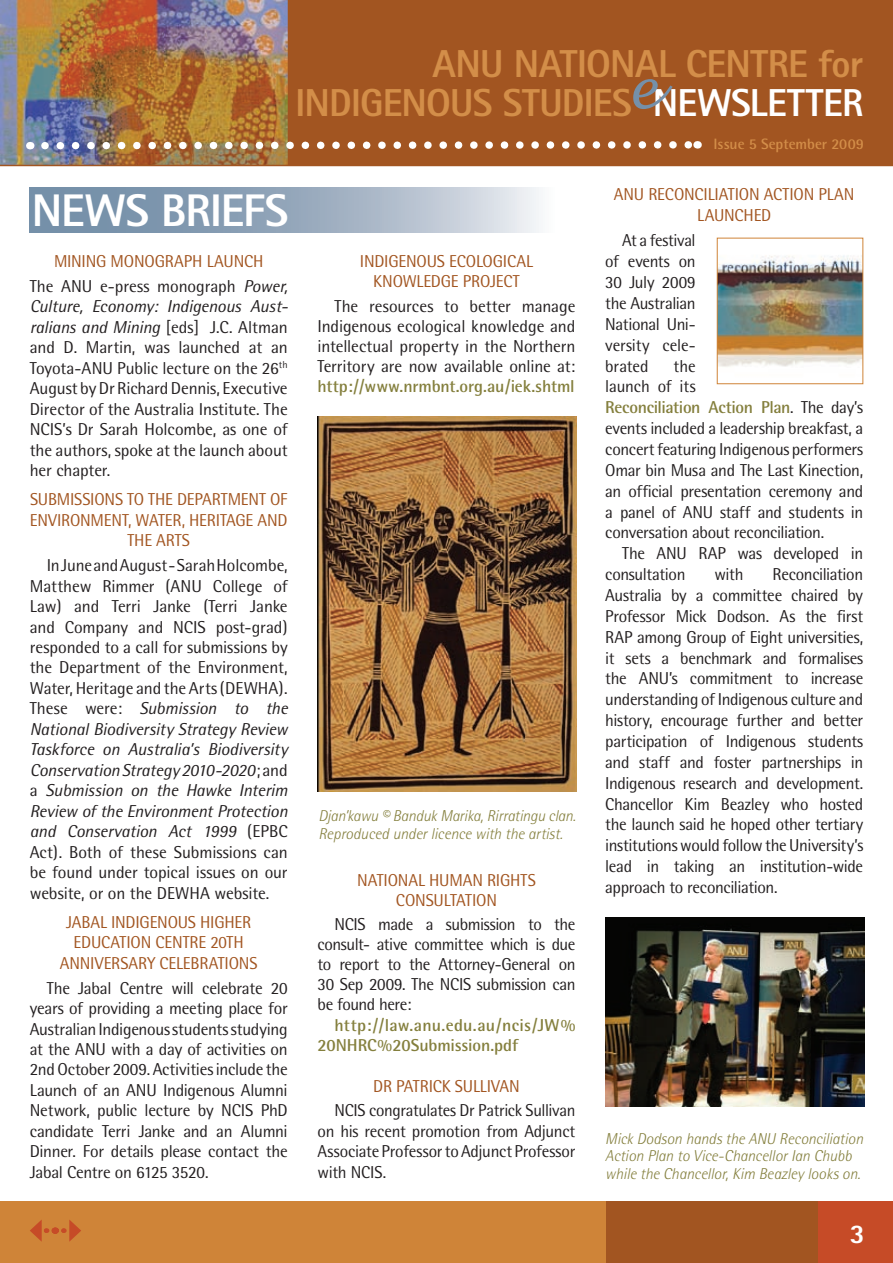
<style>
.page{position:relative;width:893px;height:1263px;background:#fff}
.page>*{position:absolute;margin:0;border:0;box-sizing:border-box;transform-origin:0 0}
.t1{font:800 45.75px "Rotis Sans Serif";letter-spacing:-.01em;color:#fff}
.t2{font:800 39px/39px "Rotis Sans Serif";letter-spacing:-.02em;color:#d38e49}
.t3{font:800 27px "Rotis Sans Serif";color:#fff}
.t4{font:17.25px/20.5px "Rotis Semi Sans";letter-spacing:-.015em;color:#231f20;text-align:justify}
.t5{font:17.25px "Rotis Semi Sans";letter-spacing:-.015em;color:#a25521}
.t6{font:700 17.25px/20.1px "Rotis Semi Sans";letter-spacing:-.005em;color:#847f3d}
.t7{font:italic 300 15.75px/17.2px "Rotis Semi Sans";letter-spacing:-.005em;color:#847f3d}
.t8{font:700 15px "Rotis Semi Sans";color:#d38e49}
.s1{color:#fff}
.s2{color:#a25521}
.s3{font-style:italic}
.s4{font-weight:700;color:#847f3d}
</style>
<div class="page">
<div style="left:566px;top:1198px;width:262px;height:65px;background:#a25521"></div>
<div style="left:0;top:1198px;width:605px;height:65px;background:#cf8438"></div>
<img style="left:0;top:0;width:893px;height:166px">
<div style="left:819px;top:1199px;width:74px;height:64px;background:#c64b27"></div>
<div style="left:0;top:1184px;width:893px;height:17px;background:#fff"></div>
<hr style="left:288px;top:0;width:3px;height:166px;background:#a25521">
<img style="left:37px;top:137px;width:661px;height:16px">
<svg style="left:63px;top:1220px;width:18px;height:22px"></svg>
<svg style="left:30px;top:1220px;width:17px;height:22px"></svg>
<img style="left:317px;top:417px;width:259px;height:375px">
<svg style="left:30px;top:187px;width:509px;height:46px;background:#9daec1"></svg>
<img style="left:719px;top:255px;width:142px;height:112px">
<div style="left:717px;top:238px;width:146px;height:146px;border:1px solid #cf8438"></div>
<img style="left:605px;top:917px;width:259px;height:190px">
<h2 class="t2" style="left:296px;top:44px;width:569px;text-indent:137px">ANU NATIONAL CENTRE FOR<br>IN DIGENOUS STUDIES <sup>e</sup><span class="s1">NEWSLETTER</span></h2>
<p class="t8" style="left:713px;top:135px;width:152px">Issue 5 September 2009</p>
<h1 class="t1" style="left:32px;top:181px;width:258px">NEWS BRIEFS</h1>
<p class="t4" style="left:30px;top:249px;width:259px;line-height:24.8px;text-indent:177px"><span class="s2">Launch<br></span>The ANU e-press monograph <span class="s3">Power,</span></p>
<p class="t4" style="left:30px;top:296px;width:260px"><span class="s3">Culture, Economy: Indigenous Aust&shy;ralians and Mining</span> [eds] J.C. Altman and D. Martin, was launched at an Toyota-ANU Public lecture on the 26<sup>th </sup>August by Dr Richard Dennis, Executive Director of the Australia Institute. The NCIS’s Dr Sarah Holcombe, as one of the authors, spoke at the launch about her chapter.</p>
<p class="t5" style="left:30px;top:489px;width:18px">Submissions</p>
<p class="t5" style="left:127px;top:489px;width:70px">to the Department</p>
<p class="t5" style="left:270px;top:489px;width:10px">of</p>
<p class="t5" style="left:30px;top:510px;width:18px">Environment</p>
<p class="t5" style="left:128px;top:510px;width:30px">, Water</p>
<p class="t5" style="left:182px;top:510px;width:27px">, Heritage</p>
<p class="t5" style="left:257px;top:510px;width:11px">and</p>
<p class="t5" style="left:127px;top:530px;width:47px">the Arts</p>
<p class="t4" style="left:30px;top:555px;width:260px;text-indent:17px">In June and August - Sarah Holcombe, Matthew Rimmer (ANU College of Law) and Terri Janke (Terri Janke and Company and NCIS post-grad) responded to a call for submissions by the Department of the Environment, Water, Heritage and the Arts (DEWHA).<br>These were: <span class="s3">Submission to the National Biodiversity Strategy Review Taskforce on Australia’s Biodiversity Conservation Strategy 2010-2020</span>; and a <span class="s3">Submission on the Hawke Interim Review of the Environment Protection and Conservation Act 1999</span> (EPBC Act). Both of these Submissions can be found under topical issues on our website, or on the DEWHA website.</p>
<p class="t5" style="left:66px;top:912px;width:16px">Jabal</p>
<p class="t5" style="left:111px;top:912px;width:14px">Indigenous</p>
<p class="t5" style="left:200px;top:912px;width:19px">Higher</p>
<p class="t5" style="left:74px;top:932px;width:17px">Education</p>
<p class="t5" style="left:155px;top:932px;width:18px">Centre</p>
<p class="t5" style="left:210px;top:932px;width:26px">20th</p>
<p class="t5" style="left:60px;top:953px;width:20px">Anniversary</p>
<p class="t5" style="left:160px;top:953px;width:18px">Celebrations</p>
<p class="t4" style="left:30px;top:977px;width:260px;text-indent:17px">The Jabal Centre will celebrate 20 years of providing a meeting place for Australian Indigenous students studying at the ANU with a day of activities on 2nd October 2009. Activities include the Launch of an ANU Indigenous Alumni Network, public lecture by NCIS PhD candidate Terri Janke and an Alumni Dinner. For details please contact the Jabal Centre on 6125 3520.</p>
<p class="t5" style="left:54px;top:251px;width:22px">Mining</p>
<p class="t5" style="left:111px;top:251px;width:24px">Monograph</p>
<p class="t5" style="left:360px;top:251px;width:14px">Indigenous</p>
<p class="t5" style="left:449px;top:251px;width:18px">Ecological</p>
<p class="t5" style="left:373px;top:271px;width:20px">Knowledge</p>
<p class="t5" style="left:463px;top:271px;width:18px">Project</p>
<p class="t4" style="left:317px;top:296px;width:259px;line-height:20.1px;text-indent:17px">The resources to better manage Indigenous ecological knowledge and intellectual property in the Northern Territory are now available online at:</p>
<p class="t6" style="left:317px;top:376px;width:259px">http://www.nrmbnt.org.au/iek.shtml</p>
<p class="t7" style="left:318px;top:806px;width:259px;line-height:18.8px">Djan’kawu © Banduk Marika, Rirratingu clan.<br>Reproduced under licence with the artist.</p>
<p class="t5" style="left:357px;top:870px;width:20px">National</p>
<p class="t5" style="left:429px;top:870px;width:22px">Human</p>
<p class="t5" style="left:487px;top:870px;width:18px">Rights</p>
<p class="t5" style="left:396px;top:890px;width:19px">Consultation</p>
<p class="t4" style="left:317px;top:914px;width:259px;line-height:20.1px;text-indent:17px">NCIS made a submission to the consult-- ative committee which is due to report to the Attorney-General on 30 Sep 2009. The NCIS submission can be found here:</p>
<p class="t6" style="left:317px;top:1014px;width:259px;text-indent:17px">http://law.anu.edu.au/ncis/JW%<br>20NHRC%20Submission.pdf</p>
<p class="t5" style="left:373px;top:1076px;width:40px">Dr Patrick</p>
<p class="t5" style="left:455px;top:1076px;width:17px">Sullivan</p>
<p class="t4" style="left:317px;top:1100px;width:259px;text-indent:17px">NCIS congratulates Dr Patrick Sullivan on his recent promotion from Adjunct Associate Professor to Adjunct Professor with NCIS.</p>
<p class="t5" style="left:614px;top:184px;width:53px">ANU Reconciliation</p>
<p class="t5" style="left:764px;top:184px;width:19px">Action</p>
<p class="t5" style="left:818px;top:184px;width:18px">Plan</p>
<p class="t5" style="left:697px;top:205px;width:18px">Launched</p>
<p class="t4" style="left:605px;top:230px;width:92px;text-indent:17px">At a festival of events on 30 July 2009 the Australian National Uni&shy;versity cele&shy;brated</p>
<p class="t4" style="left:605px;top:355px;width:260px;text-align:left;text-indent:68px">the<br>launch of its<br><span class="s4">Reconciliation Action Plan</span>. The day’s events included a leadership breakfast, a concert featuring Indigenous performers<br>Omar bin Musa and The Last Kinection, an official presentation ceremony and a panel of ANU staff and students in conversation about reconciliation.</p>
<p class="t4" style="left:605px;top:543px;width:259px;text-indent:17px">The ANU RAP was developed in consultation</p>
<p class="t4" style="left:605px;top:564px;width:260px;text-indent:167px">Reconciliation Australia by a committee chaired by Professor Mick Dodson. As the first RAP among Group of Eight universities, it sets a benchmark and formalises the ANU’s commitment to increase understanding of Indigenous culture and history, encourage further and better participation of Indigenous students and staff and foster partnerships in Indigenous research and development.<br>Chancellor Kim Beazley who hosted the launch said he hoped other tertiary institutions would follow the University’s lead in taking an institution-wide approach to reconciliation.</p>
<p class="t4" style="left:714px;top:564px;width:30px">with</p>
<p class="t7" style="left:605px;top:1130px;width:259px">Mick Dodson hands the ANU Reconciliation<br>Action Plan to Vice-Chancellor Ian Chubb while the Chancellor, Kim Beazley looks on.</p>
<h3 class="t3" style="left:850px;top:1216px;width:17px">3</h3>
</div>
